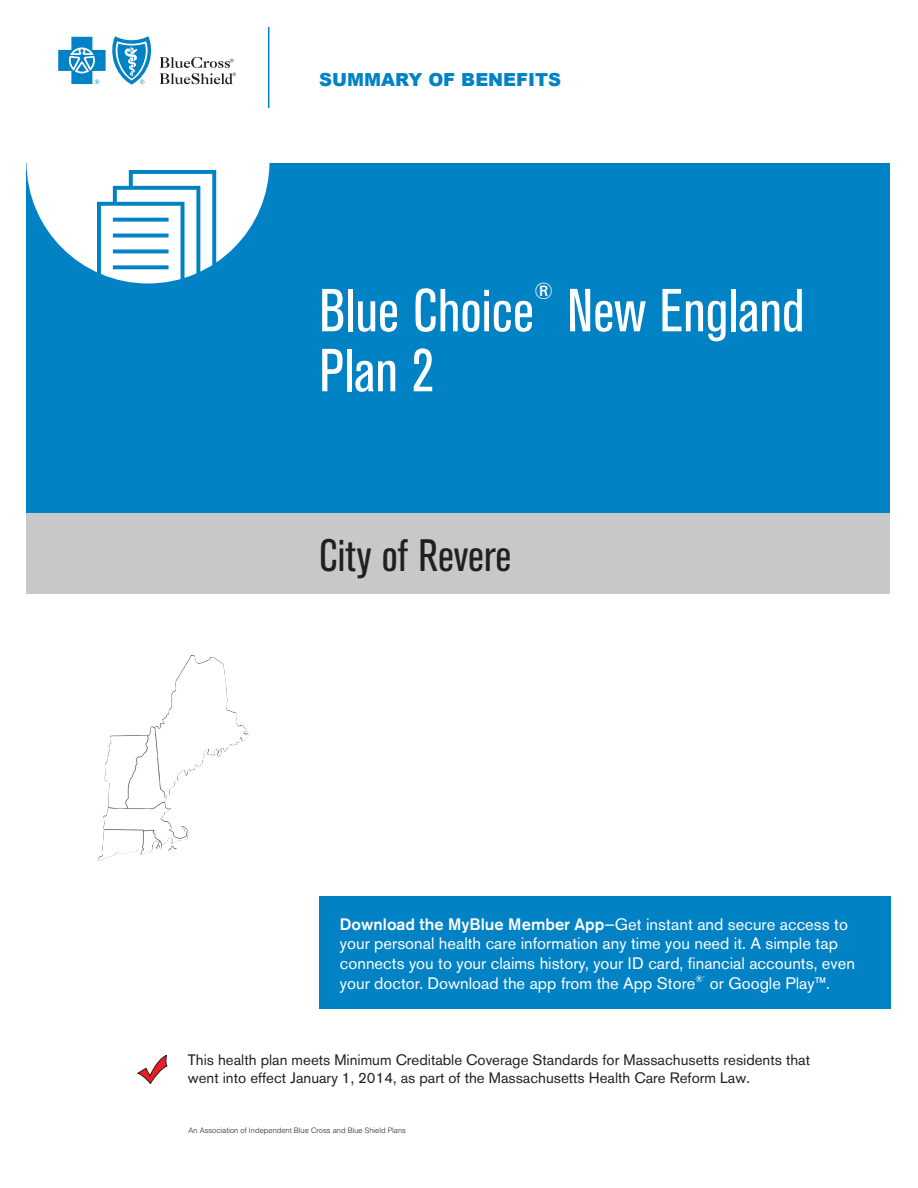
<style>
.page{position:relative;width:918px;height:1188px;background:#fff}
.page>*{position:absolute;margin:0;border:0;box-sizing:border-box;transform-origin:0 0}
.Plan_Name{font:condensed 60px "Akzidenz Grotesk BE";color:#fff}
.Account_Name{font:condensed 45px "Akzidenz Grotesk BE";color:#231f20}
.Plan_Name-2{font:condensed 22.95px "Akzidenz Grotesk BE";color:#fff}
.t1{font:900 18px "Arial";color:#0082c5}
.t2{font:16.5px/19.8px "Akzidenz Grotesk BE";color:#fff}
.t3{font:15px/18px "Akzidenz Grotesk BE";color:#231f20}
.t4{font:9px "Akzidenz Grotesk BE";color:#fff}
.t5{font:300 7.5px "Helvetica";color:#231f20}
.s1{font-weight:500}
</style>
<div class="page">
<hr style="left:268px;top:27px;width:1px;height:81px;background:#0082c5">
<svg style="left:58px;top:36px;width:94px;height:49px"></svg>
<svg style="left:160px;top:57px;width:76px;height:27px"></svg>
<div style="left:26px;top:164px;width:864px;height:430px;background:#c7c8ca"></div>
<div style="left:26px;top:164px;width:864px;height:349px;background:#0082c5"></div>
<svg style="left:26px;top:163px;width:243px;height:121px"></svg>
<svg style="left:185px;top:655px;width:6px;height:10px"></svg>
<svg style="left:137px;top:1055px;width:30px;height:29px"></svg>
<div style="left:320px;top:896px;width:571px;height:113px;background:#0082c5"></div>
<p class="t1" style="left:319px;top:67px;width:244px">SUMMARY OF BENEFITS</p>
<p class="Plan_Name" style="left:319px;top:277px;width:216px">Blue Choice</p>
<p class="Plan_Name-2" style="left:534px;top:279px;width:21px">®</p>
<p class="Plan_Name" style="left:567px;top:277px;width:239px">New England</p>
<p class="Plan_Name" style="left:319px;top:337px;width:117px">Plan 2</p>
<p class="Account_Name" style="left:319px;top:530px;width:194px">City of Revere</p>
<p class="t2" style="left:340px;top:914px;width:517px"><span class="s1">Download the MyBlue Member App</span>—Get instant and secure access to your personal health care information any time you need it. A simple tap connects you to your claims history, your ID card, financial accounts, even your doctor. Download the app from the App Store</p>
<p class="t4" style="left:695px;top:973px;width:11px">®´</p>
<p class="t2" style="left:710px;top:973px;width:121px">or Google Play™.</p>
<p class="t3" style="left:188px;top:1050px;width:624px">This health plan meets Minimum Creditable Coverage Standards for Massachusetts residents that went into effect January 1, 2014, as part of the Massachusetts Health Care Reform Law.</p>
<p class="t5" style="left:188px;top:1126px;width:219px">An Association of Independent Blue Cross and Blue Shield Plans</p>
</div>
